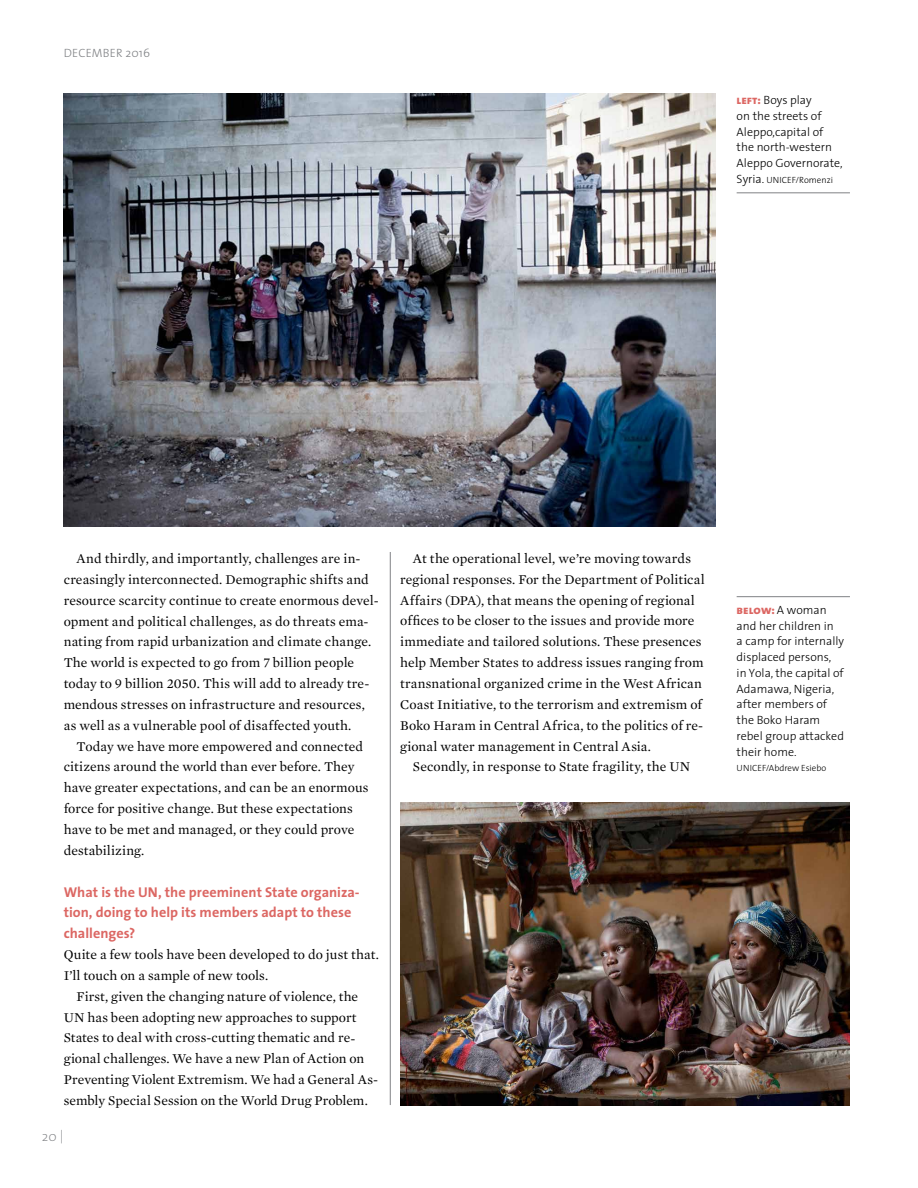
<style>
.page{position:relative;width:918px;height:1188px;background:#fff}
.page>*{position:absolute;margin:0;border:0;box-sizing:border-box;transform-origin:0 0}
.t1{font:700 14.25px/20.9px "The Sans";color:#dc6763}
.t2{font:13.65px/20.9px "Mercury Text G1";letter-spacing:.005em;color:#000}
.t3{font:200 13.5px "The Sans";color:#808285}
.t4{font:300 12px/15.8px "The Sans";color:#000}
.t5{font:300 12px "The Sans";letter-spacing:.01em;color:#808285}
.t6{font:12px "The Sans Extra Bold Caps";color:#dc6763}
.t7{font:300 9px "The Sans";color:#000}
.s1{font-family:"The Sans Extra Bold Caps";font-weight:400;color:#dc6763}
.s2{font-size:12px}
.s3{font-family:"The Sans";font-weight:300;color:#000}
</style>
<div class="page">
<img style="left:64px;top:93px;width:651px;height:434px">
<hr style="left:737px;top:193px;width:113px;height:1px;background:#808285">
<img style="left:400px;top:802px;width:450px;height:303px">
<hr style="left:737px;top:596px;width:113px;height:1px;background:#808285">
<hr style="left:390px;top:552px;width:1px;height:553px;background:#808285">
<p class="t5" style="left:64px;top:43px;width:88px">DECEMBER 2016</p>
<p class="t4" style="left:737px;top:92px;width:108px"><span class="s1">left:</span> Boys play<br>on the streets of<br>Aleppo,capital of the north-western<br>Aleppo Governorate,</p>
<p class="t7" style="left:737px;top:173px;width:98px"><span class="s2">Syria.</span> UNICEF/Romenzi</p>
<p class="t2" style="left:64px;top:548px;width:317px;text-indent:13px">And thirdly, and importantly, challenges are in&shy;creasingly interconnected. Demographic shifts and resource scarcity continue to create enormous devel&shy;opment and political challenges, as do threats ema&shy;nating from rapid urbanization and climate change.<br>The world is expected to go from 7 billion people today to 9 billion 2050. This will add to already tre&shy;mendous stresses on infrastructure and resources, as well as a vulnerable pool of disaffected youth.</p>
<p class="t2" style="left:64px;top:736px;width:306px;text-indent:13px">Today we have more empowered and connected citizens around the world than ever before. They have greater expectations, and can be an enormous force for positive change. But these expectations have to be met and managed, or they could prove destabilizing.</p>
<p class="t1" style="left:64px;top:881px;width:297px">What is the UN, the preeminent State organiza&shy;tion, doing to help its members adapt to these challenges?</p>
<p class="t2" style="left:64px;top:944px;width:317px">Quite a few tools have been developed to do just that.</p>
<p class="t2" style="left:64px;top:965px;width:206px">I’ll touch on a sample of new tools.</p>
<p class="t2" style="left:77px;top:986px;width:283px">First, given the changing nature of violence, the</p>
<p class="t2" style="left:64px;top:1007px;width:294px">UN has been adopting new approaches to support</p>
<p class="t2" style="left:64px;top:1028px;width:293px">States to deal with cross-cutting thematic and re-</p>
<p class="t2" style="left:64px;top:1048px;width:302px">gional challenges. We have a new Plan of Action on</p>
<p class="t2" style="left:64px;top:1069px;width:316px">Preventing Violent Extremism. We had a General As-</p>
<p class="t2" style="left:64px;top:1090px;width:306px">sembly Special Session on the World Drug Problem.</p>
<p class="t3" style="left:42px;top:1130px;width:24px">20 |</p>
<p class="t2" style="left:400px;top:548px;width:306px;text-indent:13px">At the operational level, we’re moving towards regional responses. For the Department of Political Affairs (DPA), that means the opening of regional offices to be closer to the issues and provide more immediate and tailored solutions. These presences help Member States to address issues ranging from transnational organized crime in the West African Coast Initiative, to the terrorism and extremism of Boko Haram in Central Africa, to the politics of re&shy;gional water management in Central Asia.</p>
<p class="t2" style="left:413px;top:757px;width:279px">Secondly, in response to State fragility, the UN</p>
<p class="t6" style="left:737px;top:600px;width:92px">below: <span class="s3">A woman</span></p>
<p class="t4" style="left:737px;top:617px;width:109px">and her children in<br>a camp for internally displaced persons, in Yola, the capital of<br>Adamawa, Nigeria, after members of the Boko Haram rebel group attacked their home.</p>
<p class="t7" style="left:737px;top:761px;width:91px">UNICEF/Abdrew Esiebo</p>
</div>
